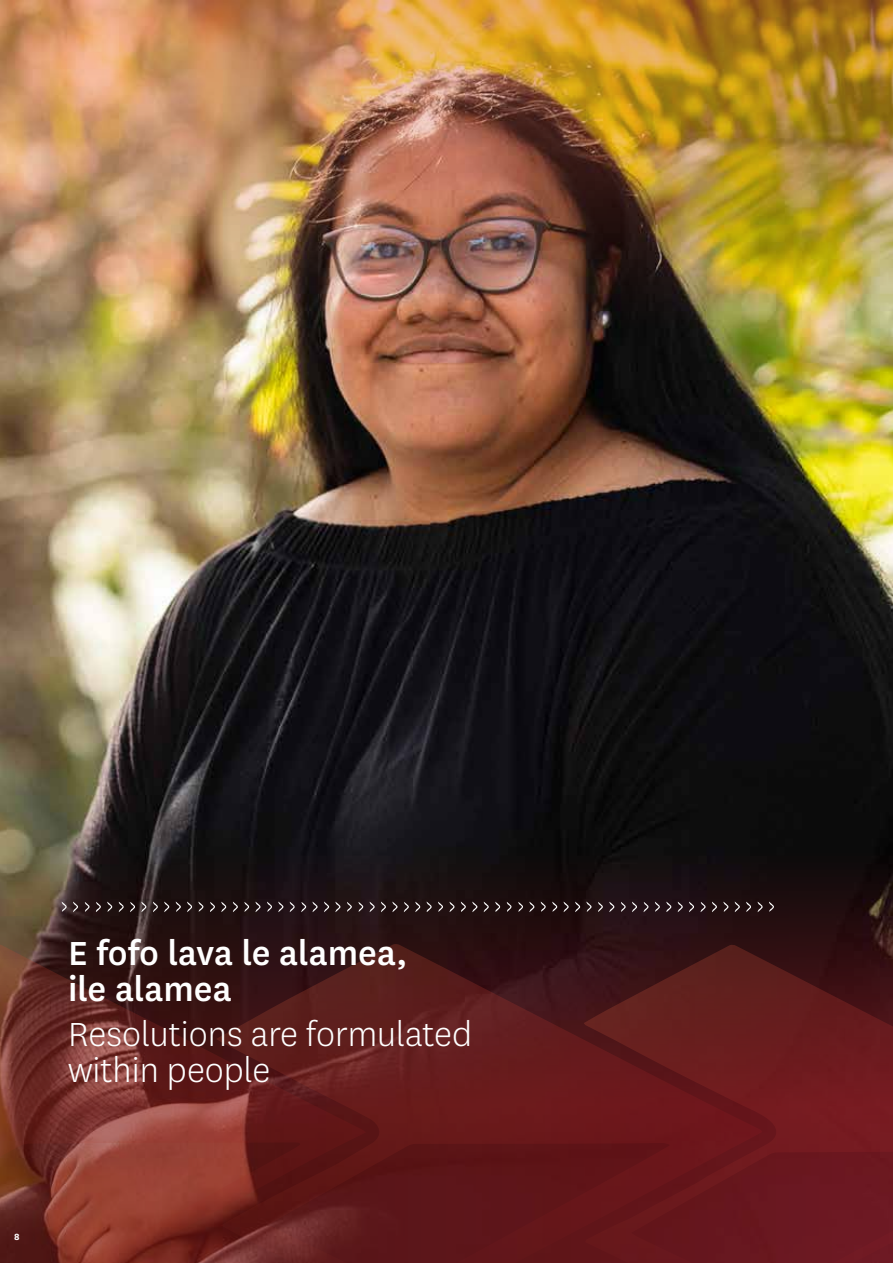
<style>
.page{position:relative;width:893px;height:1263px;background:#fff}
.page>*{position:absolute;margin:0;border:0;box-sizing:border-box;transform-origin:0 0}
.t1{font:300 39px/36px "National";color:#fff}
.t2{font:500 39px/36px "National";color:#fff}
.t3{font:700 10.5px "National";color:#fff}
</style>
<div class="page">
<img style="left:0;top:327px;width:893px;height:523px">
<svg style="left:0;top:850px;width:893px;height:413px;background:#551d1d"></svg>
<img style="left:0;top:0;width:893px;height:327px">
<svg style="left:769px;top:901px;width:5px;height:11px"></svg>
<svg style="left:210px;top:902px;width:5px;height:10px"></svg>
<svg style="left:735px;top:901px;width:5px;height:11px"></svg>
<svg style="left:701px;top:902px;width:5px;height:10px"></svg>
<svg style="left:689px;top:901px;width:5px;height:11px"></svg>
<svg style="left:666px;top:902px;width:5px;height:10px"></svg>
<svg style="left:655px;top:902px;width:5px;height:10px"></svg>
<svg style="left:621px;top:902px;width:5px;height:10px"></svg>
<svg style="left:586px;top:901px;width:6px;height:11px"></svg>
<svg style="left:552px;top:902px;width:5px;height:10px"></svg>
<svg style="left:541px;top:901px;width:5px;height:11px"></svg>
<svg style="left:518px;top:902px;width:5px;height:10px"></svg>
<svg style="left:62px;top:901px;width:5px;height:11px"></svg>
<svg style="left:96px;top:902px;width:5px;height:10px"></svg>
<svg style="left:507px;top:902px;width:5px;height:10px"></svg>
<svg style="left:130px;top:902px;width:5px;height:10px"></svg>
<svg style="left:164px;top:901px;width:5px;height:11px"></svg>
<svg style="left:472px;top:901px;width:6px;height:11px"></svg>
<svg style="left:461px;top:901px;width:5px;height:11px"></svg>
<svg style="left:176px;top:901px;width:5px;height:11px"></svg>
<svg style="left:198px;top:901px;width:6px;height:11px"></svg>
<svg style="left:244px;top:902px;width:5px;height:10px"></svg>
<svg style="left:278px;top:901px;width:6px;height:11px"></svg>
<svg style="left:427px;top:901px;width:5px;height:11px"></svg>
<svg style="left:313px;top:901px;width:5px;height:11px"></svg>
<svg style="left:324px;top:901px;width:5px;height:11px"></svg>
<svg style="left:392px;top:901px;width:6px;height:11px"></svg>
<svg style="left:381px;top:901px;width:5px;height:11px"></svg>
<svg style="left:347px;top:902px;width:5px;height:10px"></svg>
<svg style="left:358px;top:902px;width:5px;height:10px"></svg>
<svg style="left:370px;top:902px;width:5px;height:10px"></svg>
<svg style="left:609px;top:902px;width:5px;height:10px"></svg>
<svg style="left:335px;top:902px;width:5px;height:10px"></svg>
<svg style="left:404px;top:902px;width:5px;height:10px"></svg>
<svg style="left:415px;top:902px;width:5px;height:10px"></svg>
<svg style="left:301px;top:902px;width:5px;height:10px"></svg>
<svg style="left:758px;top:902px;width:5px;height:10px"></svg>
<svg style="left:290px;top:902px;width:5px;height:10px"></svg>
<svg style="left:267px;top:902px;width:5px;height:10px"></svg>
<svg style="left:256px;top:902px;width:5px;height:10px"></svg>
<svg style="left:746px;top:902px;width:5px;height:10px"></svg>
<svg style="left:233px;top:901px;width:5px;height:11px"></svg>
<svg style="left:221px;top:902px;width:5px;height:10px"></svg>
<svg style="left:438px;top:902px;width:5px;height:10px"></svg>
<svg style="left:187px;top:901px;width:5px;height:11px"></svg>
<svg style="left:449px;top:902px;width:6px;height:10px"></svg>
<svg style="left:484px;top:902px;width:5px;height:10px"></svg>
<svg style="left:153px;top:902px;width:5px;height:10px"></svg>
<svg style="left:141px;top:902px;width:6px;height:10px"></svg>
<svg style="left:723px;top:902px;width:5px;height:10px"></svg>
<svg style="left:495px;top:902px;width:5px;height:10px"></svg>
<svg style="left:119px;top:902px;width:5px;height:10px"></svg>
<svg style="left:107px;top:902px;width:5px;height:10px"></svg>
<svg style="left:85px;top:902px;width:5px;height:10px"></svg>
<svg style="left:73px;top:901px;width:5px;height:11px"></svg>
<svg style="left:712px;top:902px;width:5px;height:10px"></svg>
<svg style="left:529px;top:902px;width:5px;height:10px"></svg>
<svg style="left:678px;top:902px;width:5px;height:10px"></svg>
<svg style="left:644px;top:902px;width:5px;height:10px"></svg>
<svg style="left:632px;top:902px;width:5px;height:10px"></svg>
<svg style="left:564px;top:901px;width:5px;height:11px"></svg>
<svg style="left:575px;top:902px;width:5px;height:10px"></svg>
<svg style="left:598px;top:902px;width:5px;height:10px"></svg>
<p class="t2" style="left:68px;top:933px;width:341px">E fofo lava le alamea, ile alamea</p>
<p class="t1" style="left:68px;top:1015px;width:406px">Resolutions are formulated within people</p>
<p class="t3" style="left:14px;top:1230px;width:7px">8</p>
</div>
